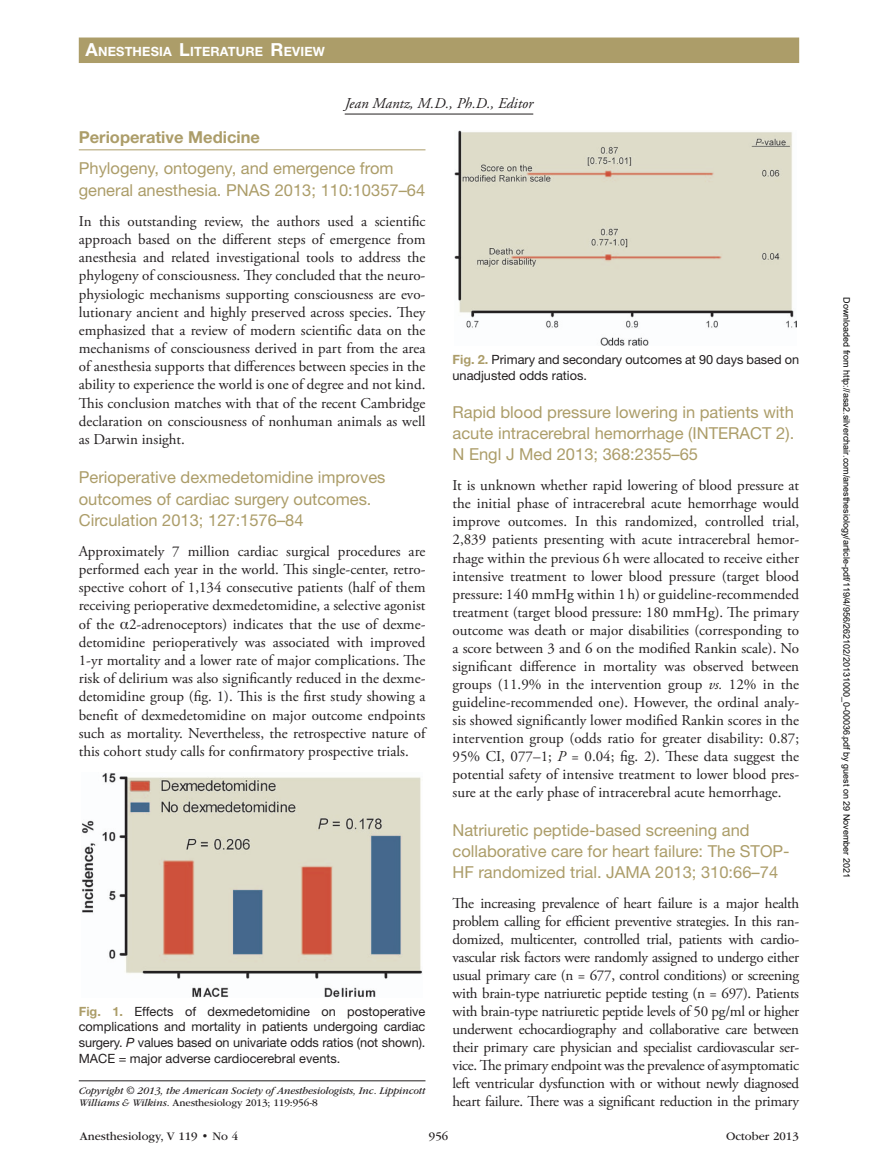
<style>
.page{position:relative;width:878px;height:1175px;background:#fff}
.page>*{position:absolute;margin:0;border:0;box-sizing:border-box;transform-origin:0 0}
.t1{font:16.5px/21px "Helvetica Neue LT Std";color:#ac9d69}
.t2{font:700 16.5px "Helvetica Neue LT Std";color:#ac9d69}
.t3{font:15px/18px "Adobe Garamond Pro";color:#231f20;text-align:justify}
.t4{font:italic 15px "Adobe Garamond Pro";color:#231f20}
.t5{font:12.75px/15.8px "Helvetica Neue LT Std";color:#231f20;text-align:justify}
.t6{font:700 12.75px "Helvetica Neue LT Std";letter-spacing:.015em;color:#fff}
.t7{font:12px "ITC Garamond Std";color:#231f20}
.t8{font:italic 10.5px/12px "ITC Garamond Std";letter-spacing:-.01em;color:#231f20}
.t9{font:9px "Arial";color:#000}
.s1{font-size:18px}
.s2{font-family:"Gandhari Unicode"}
.s3{font-weight:700;color:#ac9d69}
.s4{font-style:italic}
.s5{font-style:normal}
</style>
<div class="page">
<hr style="left:79px;top:149px;width:346px;height:1px;background:#ac9d69">
<hr style="left:345px;top:114px;width:188px;height:1px;background:#231f20">
<hr style="left:79px;top:1080px;width:346px;height:1px;background:#231f20">
<img style="left:82px;top:773px;width:340px;height:224px">
<img style="left:455px;top:130px;width:341px;height:216px">
<div style="left:79px;top:38px;width:720px;height:25px;background:#ac9d69"></div>
<p class="t6" style="left:86px;top:43px;width:241px"><span class="s1">A</span>NESTHESIA <span class="s1">L</span>ITERATURE <span class="s1">R</span> EVIEW</p>
<p class="t4" style="left:345px;top:95px;width:190px">Jean Mantz, M.D., Ph.D., Editor</p>
<p class="t2" style="left:79px;top:127px;width:183px">PERIOPERATIVE MEDICINE</p>
<p class="t1" style="left:79px;top:158px;width:348px">Phylogeny, ontogeny, and emergence from general anesthesia. PNAS 2013; 110:10357–64</p>
<p class="t3" style="left:79px;top:212px;width:348px">In this outstanding review, the authors used a scientific approach based on the different steps of emergence from anesthesia and related investigational tools to address the phylogeny of consciousness. They concluded that the neuro&shy;physiologic mechanisms supporting consciousness are evo&shy;lutionary ancient and highly preserved across species. They emphasized that a review of modern scientific data on the mechanisms of consciousness derived in part from the area of anesthesia supports that differences between species in the ability to experience the world is one of degree and not kind.<br>This conclusion matches with that of the recent Cambridge declaration on consciousness of nonhuman animals as well as Darwin insight.</p>
<p class="t1" style="left:79px;top:466px;width:308px">Perioperative dexmedetomidine improves outcomes of cardiac surgery outcomes.<br>Circulation 2013; 127:1576–84</p>
<p class="t3" style="left:79px;top:542px;width:348px">Approximately 7 million cardiac surgical procedures are performed each year in the world. This single-center, retro&shy;spective cohort of 1,134 consecutive patients (half of them receiving perioperative dexmedetomidine, a selective agonist of the <span class="s2">α</span>2-adrenoceptors) indicates that the use of dexme&shy;detomidine perioperatively was associated with improved 1-yr mortality and a lower rate of major complications. The risk of delirium was also significantly reduced in the dexme&shy;detomidine group (fig. 1). This is the first study showing a benefit of dexmedetomidine on major outcome endpoints such as mortality. Nevertheless, the retrospective nature of this cohort study calls for confirmatory prospective trials.</p>
<p class="t5" style="left:79px;top:1003px;width:348px"><span class="s3">FIG. 1.</span> Effects of dexmedetomidine on postoperative complications and mortality in patients undergoing cardiac surgery. <span class="s4">P</span> values based on univariate odds ratios (not shown).<br>MACE = major adverse cardiocerebral events.</p>
<p class="t8" style="left:79px;top:1084px;width:348px">Copyright © 2013, the American Society of Anesthesiologists, Inc. Lippincott<br>Williams &amp; Wilkins. <span class="s5">Anesthesiology 2013; 119:956-8</span></p>
<p class="t5" style="left:452px;top:351px;width:348px"><span class="s3">FIG. 2.</span> Primary and secondary outcomes at 90 days based on unadjusted odds ratios.</p>
<p class="t1" style="left:452px;top:402px;width:343px;text-align:justify">Rapid blood pressure lowering in patients with acute intracerebral hemorrhage (INTERACT 2).<br>N Engl J Med 2013; 368:2355–65</p>
<p class="t3" style="left:452px;top:477px;width:348px">It is unknown whether rapid lowering of blood pressure at the initial phase of intracerebral acute hemorrhage would improve outcomes. In this randomized, controlled trial, 2,839 patients presenting with acute intracerebral hemor&shy;rhage within the previous 6h were allocated to receive either intensive treatment to lower blood pressure (target blood pressure: 140 mmHg within 1h) or guideline-recommended treatment (target blood pressure: 180 mmHg). The primary outcome was death or major disabilities (corresponding to a score between 3 and 6 on the modified Rankin scale). No significant difference in mortality was observed between groups (11.9% in the intervention group <span class="s4">vs.</span> 12% in the guideline-recommended one). However, the ordinal analy&shy;sis showed significantly lower modified Rankin scores in the intervention group (odds ratio for greater disability: 0.87; 95% CI, 077–1; <span class="s4">P</span> = 0.04; fig. 2). These data suggest the potential safety of intensive treatment to lower blood pres&shy;sure at the early phase of intracerebral acute hemorrhage.</p>
<p class="t1" style="left:452px;top:819px;width:339px">Natriuretic peptide-based screening and collaborative care for heart failure: The STOP-<br>HF randomized trial. JAMA 2013; 310:66–74</p>
<p class="t3" style="left:452px;top:894px;width:348px">The increasing prevalence of heart failure is a major health problem calling for efficient preventive strategies. In this ran&shy;domized, multicenter, controlled trial, patients with cardio&shy;vascular risk factors were randomly assigned to undergo either usual primary care (n = 677, control conditions) or screening with brain-type natriuretic peptide testing (n = 697). Patients with brain-type natriuretic peptide levels of 50 pg/ml or higher underwent echocardiography and collaborative care between their primary care physician and specialist cardiovascular ser&shy;vice. The primary endpoint was the prevalence of asymptomatic left ventricular dysfunction with or without newly diagnosed heart failure. There was a significant reduction in the primary</p>
<p class="t7" style="left:80px;top:1130px;width:160px">Anesthesiology, V 119 • No 4</p>
<p class="t7" style="left:429px;top:1130px;width:21px">956</p>
<p class="t7" style="left:726px;top:1130px;width:74px">October 2013</p>
<p class="t9" style="left:850px;top:297px;width:582px;rotate:90deg">Downloaded from http://asa2.silverchair.com/anesthesiology/article-pdf/119/4/956/262102/20131000_0-00036.pdf by guest on 29 November 2021</p>
</div>
